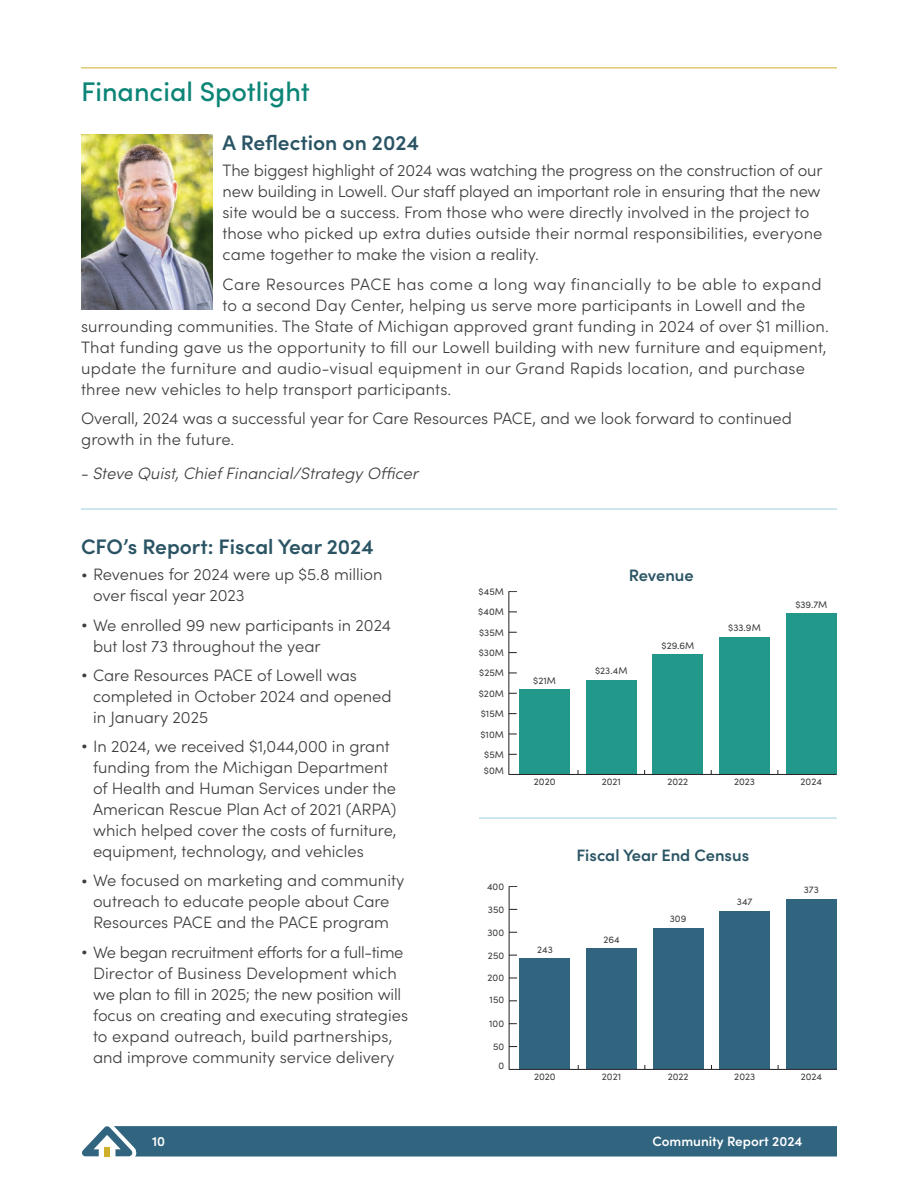
<style>
.page{position:relative;width:918px;height:1188px;background:#fff}
.page>*{position:absolute;margin:0;border:0;box-sizing:border-box;transform-origin:0 0}
.Main_Page_Header{font:500 27px "Sofia Pro";color:#0c8577}
.t1{font:600 21px "Sofia Pro";color:#2a5464}
.Body{font:300 16.5px/21px "Sofia Pro";color:#3e3e3f}
.Body-2{font:300 16.5px "Sofia Pro";letter-spacing:.02em;color:#3e3e3f}
.Body-3{font:300 16.5px "Sofia Pro";letter-spacing:.03em;color:#3e3e3f}
.Body-4{font:italic 300 16.5px "Sofia Pro";color:#3e3e3f}
.Subheads{font:600 16.5px "Sofia Pro";color:#2a5464}
.t2{font:600 13.5px "Sofia Pro";color:#fff}
.t3{font:9.75px "Sofia Pro";color:#3e3e3f}
.s1{font-size:15px}
</style>
<div class="page">
<img style="left:81px;top:134px;width:132px;height:176px">
<hr style="left:479px;top:818px;width:358px;height:1px;background:#96d1de">
<hr style="left:81px;top:509px;width:756px;height:1px;background:#96d1de">
<div style="left:519px;top:689px;width:51px;height:85px;background:#21988a"></div>
<div style="left:586px;top:680px;width:51px;height:94px;background:#21988a"></div>
<div style="left:653px;top:655px;width:50px;height:119px;background:#21988a"></div>
<div style="left:719px;top:637px;width:51px;height:137px;background:#21988a"></div>
<div style="left:786px;top:614px;width:51px;height:160px;background:#21988a"></div>
<hr style="left:509px;top:592px;width:1px;height:183px;background:#231f20">
<hr style="left:509px;top:774px;width:328px;height:1px;background:#231f20">
<div style="left:520px;top:959px;width:50px;height:110px;background:#30647f"></div>
<div style="left:586px;top:949px;width:51px;height:120px;background:#30647f"></div>
<div style="left:653px;top:928px;width:51px;height:141px;background:#30647f"></div>
<div style="left:719px;top:911px;width:51px;height:158px;background:#30647f"></div>
<div style="left:786px;top:899px;width:51px;height:170px;background:#30647f"></div>
<hr style="left:509px;top:887px;width:1px;height:183px;background:#231f20">
<hr style="left:509px;top:1069px;width:328px;height:1px;background:#231f20">
<hr style="left:81px;top:68px;width:756px;height:1px;background:#cfb02a">
<svg style="left:82px;top:1126px;width:755px;height:31px;background:#3a6c85"></svg>
<div style="left:104px;top:1147px;width:6px;height:9px;background:#cfb02a"></div>
<p class="Main_Page_Header" style="left:81px;top:71px;width:230px">Financial Spotlight</p>
<h1 class="t1" style="left:223px;top:127px;width:198px">A Reflection on 2024</h1>
<p class="Body" style="left:223px;top:159px;width:602px">The biggest highlight of 2024 was watching the progress on the construction of our new building in Lowell. Our staff played an important role in ensuring that the new site would be a success. From those who were directly involved in the project to those who picked up extra duties outside their normal responsibilities, everyone came together to make the vision a reality.</p>
<p class="Body-3" style="left:223px;top:272px;width:600px">Care Resources PACE has come a long way financially to be able to expand</p>
<p class="Body" style="left:223px;top:293px;width:584px">to a second Day Center, helping us serve more participants in Lowell and the</p>
<p class="Body" style="left:81px;top:314px;width:749px">surrounding communities. The State of Michigan approved grant funding in 2024 of over $1 million.</p>
<p class="Body" style="left:81px;top:335px;width:747px">That funding gave us the opportunity to fill our Lowell building with new furniture and equipment,</p>
<p class="Body-2" style="left:81px;top:356px;width:726px">update the furniture and audio-visual equipment in our Grand Rapids location, and purchase</p>
<p class="Body" style="left:81px;top:377px;width:372px">three new vehicles to help transport participants.</p>
<p class="Body" style="left:81px;top:407px;width:712px">Overall, 2024 was a successful year for Care Resources PACE, and we look forward to continued growth in the future.</p>
<p class="Body-4" style="left:81px;top:461px;width:339px">- Steve Quist, Chief Financial/Strategy Officer</p>
<h1 class="t1" style="left:81px;top:531px;width:294px">CFO’s Report: Fiscal Year 2024</h1>
<p class="Body" style="left:93px;top:563px;width:291px;text-indent:-12px"><span class="s1">•</span> Revenues for 2024 were up $5.8 million over fiscal year 2023</p>
<p class="Body" style="left:93px;top:613px;width:300px;text-indent:-12px"><span class="s1">•</span> We enrolled 99 new participants in 2024 but lost 73 throughout the year</p>
<p class="Body" style="left:93px;top:664px;width:300px;text-indent:-12px"><span class="s1">•</span> Care Resources PACE of Lowell was completed in October 2024 and opened in January 2025</p>
<p class="Body" style="left:93px;top:735px;width:305px;text-indent:-12px"><span class="s1">•</span> In 2024, we received $1,044,000 in grant funding from the Michigan Department of Health and Human Services under the American Rescue Plan Act of 2021 (ARPA) which helped cover the costs of furniture, equipment, technology, and vehicles</p>
<p class="Body" style="left:81px;top:869px;width:325px;text-align:center"><span class="s1">•</span> We focused on marketing and community outreach to educate people about Care<br>Resources PACE and the PACE program</p>
<p class="Body" style="left:93px;top:940px;width:317px;text-indent:-12px"><span class="s1">•</span> We began recruitment efforts for a full-time Director of Business Development which we plan to fill in 2025; the new position will focus on creating and executing strategies to expand outreach, build partnerships, and improve community service delivery</p>
<p class="t3" style="left:479px;top:584px;width:27px">$45M</p>
<p class="t3" style="left:479px;top:625px;width:26px">$35M</p>
<p class="t3" style="left:478px;top:605px;width:27px">$40M</p>
<p class="t3" style="left:479px;top:646px;width:27px">$30M</p>
<p class="t3" style="left:479px;top:666px;width:26px">$25M</p>
<p class="t3" style="left:479px;top:686px;width:27px">$20M</p>
<p class="t3" style="left:481px;top:707px;width:25px">$15M</p>
<p class="t3" style="left:480px;top:727px;width:25px">$10M</p>
<p class="t3" style="left:484px;top:747px;width:21px">$5M</p>
<p class="t3" style="left:484px;top:764px;width:22px">$0M</p>
<p class="t3" style="left:487px;top:879px;width:19px">400</p>
<p class="t3" style="left:488px;top:925px;width:18px">300</p>
<p class="t3" style="left:488px;top:902px;width:18px">350</p>
<p class="t3" style="left:488px;top:948px;width:18px">250</p>
<p class="t3" style="left:488px;top:971px;width:18px">200</p>
<p class="t3" style="left:490px;top:993px;width:16px">150</p>
<p class="t3" style="left:489px;top:1017px;width:16px">100</p>
<p class="t3" style="left:493px;top:1040px;width:13px">50</p>
<p class="t3" style="left:498px;top:1059px;width:7px">0</p>
<p class="t3" style="left:533px;top:673px;width:24px">$21M</p>
<p class="Subheads" style="left:629px;top:562px;width:67px">Revenue</p>
<p class="t3" style="left:595px;top:663px;width:34px">$23.4M</p>
<p class="t3" style="left:662px;top:638px;width:34px">$29.6M</p>
<p class="t3" style="left:728px;top:620px;width:34px">$33.9M</p>
<p class="t3" style="left:795px;top:597px;width:34px">$39.7M</p>
<p class="t3" style="left:534px;top:774px;width:23px">2020</p>
<p class="t3" style="left:602px;top:775px;width:21px">2021</p>
<p class="t3" style="left:667px;top:775px;width:22px">2022</p>
<p class="t3" style="left:734px;top:775px;width:22px">2023</p>
<p class="t3" style="left:801px;top:775px;width:23px">2024</p>
<p class="t3" style="left:537px;top:942px;width:17px">243</p>
<p class="Subheads" style="left:576px;top:843px;width:174px">Fiscal Year End Census</p>
<p class="t3" style="left:603px;top:932px;width:18px">264</p>
<p class="t3" style="left:670px;top:912px;width:18px">309</p>
<p class="t3" style="left:737px;top:895px;width:17px">347</p>
<p class="t3" style="left:804px;top:883px;width:17px">373</p>
<p class="t3" style="left:534px;top:1069px;width:23px">2020</p>
<p class="t3" style="left:602px;top:1069px;width:21px">2021</p>
<p class="t3" style="left:668px;top:1069px;width:22px">2022</p>
<p class="t3" style="left:734px;top:1069px;width:22px">2023</p>
<p class="t3" style="left:801px;top:1069px;width:23px">2024</p>
<p class="t2" style="left:152px;top:1131px;width:15px">10</p>
<p class="t2" style="left:652px;top:1131px;width:152px">Community Report 2024</p>
</div>
